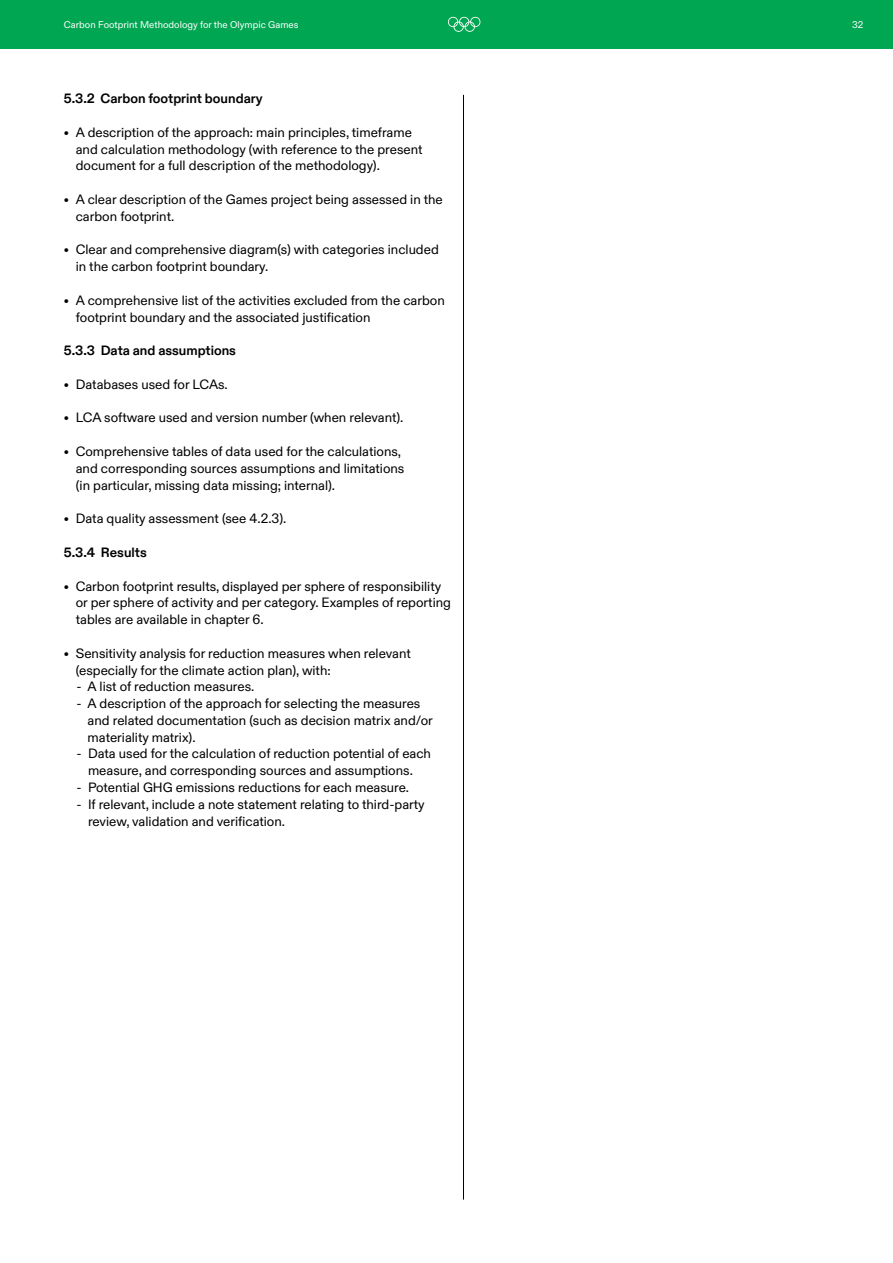
<style>
.page{position:relative;width:893px;height:1263px;background:#fff}
.page>*{position:absolute;margin:0;border:0;box-sizing:border-box;transform-origin:0 0}
.t1{font:13.5px/16.8px "Olympic Sans";color:#000}
.t2{font:700 13.5px "Olympic Sans";color:#000}
.t3{font:9.75px "Olympic Sans";letter-spacing:.005em;color:#fff}
</style>
<div class="page">
<hr style="left:463px;top:95px;width:1px;height:1104px;background:#000">
<div style="left:0;top:0;width:893px;height:49px;background:#00a651"></div>
<svg style="left:448px;top:17px;width:32px;height:15px"></svg>
<p class="t3" style="left:64px;top:17px;width:236px">Carbon Footprint Methodology for the Olympic Games</p>
<p class="t3" style="left:852px;top:17px;width:13px">32</p>
<p class="t2" style="left:64px;top:88px;width:200px">5.3.2 Carbon footprint boundary</p>
<p class="t1" style="left:76px;top:123px;width:348px;text-indent:-12px">• A description of the approach: main principles, timeframe and calculation methodology (with reference to the present document for a full description of the methodology).</p>
<p class="t1" style="left:76px;top:190px;width:369px;text-indent:-12px">• A clear description of the Games project being assessed in the carbon footprint.</p>
<p class="t1" style="left:76px;top:240px;width:365px;text-indent:-12px">• Clear and comprehensive diagram(s) with categories included in the carbon footprint boundary.</p>
<p class="t1" style="left:76px;top:291px;width:370px;text-indent:-12px">• A comprehensive list of the activities excluded from the carbon footprint boundary and the associated justification</p>
<p class="t2" style="left:64px;top:340px;width:174px">5.3.3 Data and assumptions</p>
<p class="t1" style="left:64px;top:375px;width:166px">• Databases used for LCAs.</p>
<p class="t1" style="left:64px;top:408px;width:341px">• LCA software used and version number (when relevant).</p>
<p class="t1" style="left:76px;top:442px;width:330px;text-indent:-12px">• Comprehensive tables of data used for the calculations, and corresponding sources assumptions and limitations (in particular, missing data missing; internal).</p>
<p class="t1" style="left:64px;top:509px;width:224px">• Data quality assessment (see 4.2.3).</p>
<p class="t2" style="left:64px;top:542px;width:84px">5.3.4 Results</p>
<p class="t1" style="left:76px;top:576px;width:377px;text-indent:-12px">• Carbon footprint results, displayed per sphere of responsibility or per sphere of activity and per category. Examples of reporting tables are available in chapter 6.</p>
<p class="t1" style="left:76px;top:644px;width:337px;text-indent:-12px">• Sensitivity analysis for reduction measures when relevant (especially for the climate action plan), with:</p>
<p class="t1" style="left:77px;top:677px;width:179px">- A list of reduction measures.</p>
<p class="t1" style="left:88px;top:694px;width:347px;text-indent:-11px">- A description of the approach for selecting the measures and related documentation (such as decision matrix and/or materiality matrix).</p>
<p class="t1" style="left:77px;top:744px;width:356px;text-align:center">- Data used for the calculation of reduction potential of each measure, and corresponding sources and assumptions.</p>
<p class="t1" style="left:77px;top:778px;width:334px">- Potential GHG emissions reductions for each measure.</p>
<p class="t1" style="left:88px;top:795px;width:338px;text-indent:-11px">- If relevant, include a note statement relating to third-party review, validation and verification.</p>
</div>
